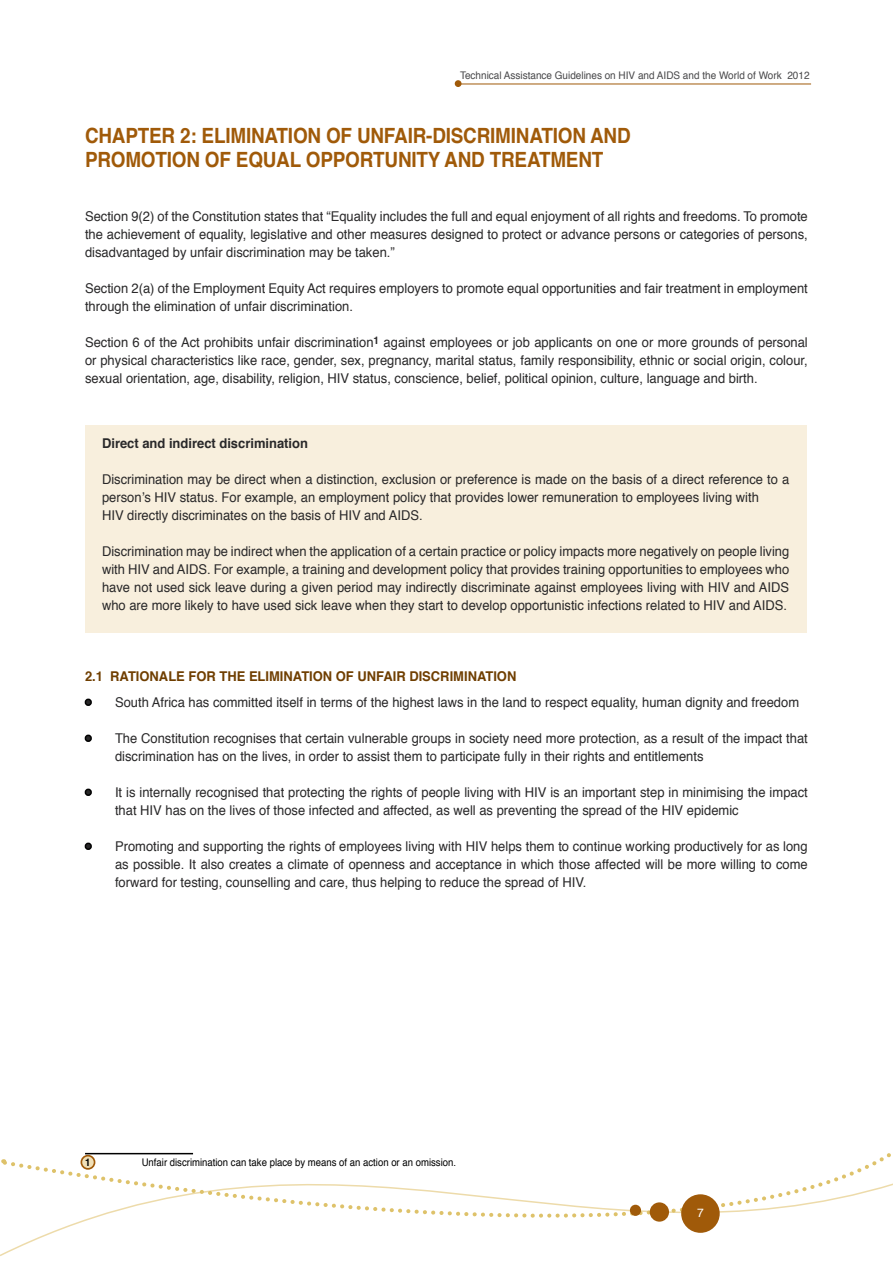
<style>
.page{position:relative;width:893px;height:1263px;background:#fff}
.page>*{position:absolute;margin:0;border:0;box-sizing:border-box;transform-origin:0 0}
.t1{font:700 21px/24px "Helvetica";letter-spacing:-.01em;color:#a05a09;scale:.9 1}
.t2{font:13.5px/18px "Helvetica";color:#292829;text-align:justify;scale:.96 1}
.t3{font:700 13.5px "Helvetica";color:#6f3e00;scale:.96 1}
.t4{font:700 13.5px "Helvetica";color:#292829;scale:.96 1}
.t5{font:12px "Helvetica";color:#fff}
.t6{font:10.5px "Helvetica";color:#48484a;scale:.95 1}
.t7{font:10.5px "Helvetica";color:#000;scale:.91 1}
.t8{font:700 10.5px "Helvetica";color:#000;scale:.91 1}
.s1{font-family:"Arial";font-weight:900}
</style>
<div class="page">
<svg style="left:4px;top:1152px;width:889px;height:103px"></svg>
<svg style="left:0;top:1159px;width:4px;height:97px"></svg>
<div style="left:681px;top:1194px;width:39px;height:39px;background:#a05a09;border-radius:50%"></div>
<div style="left:650px;top:1202px;width:19px;height:19px;background:#a05a09;border-radius:50%"></div>
<div style="left:630px;top:1205px;width:11px;height:11px;background:#a05a09;border-radius:50%"></div>
<hr style="left:460px;top:84px;width:351px;height:1px;background:#a05a09">
<div style="left:455px;top:80px;width:7px;height:7px;background:#a05a09;border-radius:50%"></div>
<div style="left:81px;top:1156px;width:14px;height:13px;background:#f0e0b8;border-radius:50%"></div>
<div style="left:81px;top:1155px;width:14px;height:15px;border:2px solid #a05a09;border-radius:50%"></div>
<div style="left:85px;top:425px;width:721px;height:207px;background:#f8efdd"></div>
<svg style="left:84px;top:698px;width:8px;height:8px"></svg>
<svg style="left:84px;top:734px;width:8px;height:8px"></svg>
<svg style="left:84px;top:788px;width:8px;height:8px"></svg>
<svg style="left:84px;top:842px;width:8px;height:8px"></svg>
<hr style="left:85px;top:1153px;width:108px;height:1px;background:#000">
<p class="t6" style="left:460px;top:67px;width:369px">Technical Assistance Guidelines on HIV and AIDS and the World of Work 2012</p>
<h1 class="t1" style="left:85px;top:124px;width:608px">CHAPTER 2: ELIMINATION OF UNFAIR-DISCRIMINATION AND<br>PROMOTION OF EQUAL OPPORTUNITY AND TREATMENT</h1>
<p class="t2" style="left:85px;top:208px;width:754px">Section 9(2) of the Constitution states that “Equality includes the full and equal enjoyment of all rights and freedoms. To promote the achievement of equality, legislative and other measures designed to protect or advance persons or categories of persons, disadvantaged by unfair discrimination may be taken.”</p>
<p class="t2" style="left:85px;top:280px;width:754px">Section 2(a) of the Employment Equity Act requires employers to promote equal opportunities and fair treatment in employment through the elimination of unfair discrimination.</p>
<p class="t2" style="left:85px;top:334px;width:754px">Section 6 of the Act prohibits unfair discrimination<sup>1</sup> against employees or job applicants on one or more grounds of personal or physical characteristics like race, gender, sex, pregnancy, marital status, family responsibility, ethnic or social origin, colour, sexual orientation, age, disability, religion, HIV status, conscience, belief, political opinion, culture, language and birth.</p>
<p class="t4" style="left:102px;top:433px;width:216px">Direct and indirect discrimination</p>
<p class="t2" style="left:102px;top:471px;width:717px;text-align:left">Discrimination may be direct when a distinction, exclusion or preference is made on the basis of a direct reference to a person’s HIV status. For example, an employment policy that provides lower remuneration to employees living with<br>HIV directly discriminates on the basis of HIV and AIDS.</p>
<p class="t2" style="left:102px;top:543px;width:717px">Discrimination may be indirect when the application of a certain practice or policy impacts more negatively on people living with HIV and AIDS. For example, a training and development policy that provides training opportunities to employees who have not used sick leave during a given period may indirectly discriminate against employees living with HIV and AIDS who are more likely to have used sick leave when they start to develop opportunistic infections related to HIV and AIDS.</p>
<p class="t3" style="left:85px;top:665px;width:451px">2.1 RATIONALE FOR THE ELIMINATION OF UNFAIR DISCRIMINATION</p>
<p class="t2" style="left:85px;top:694px;width:745px"><span class="s1">•</span> South Africa has committed itself in terms of the highest laws in the land to respect equality, human dignity and freedom</p>
<p class="t2" style="left:115px;top:730px;width:723px;text-indent:-30px"><span class="s1">•</span> The Constitution recognises that certain vulnerable groups in society need more protection, as a result of the impact that discrimination has on the lives, in order to assist them to participate fully in their rights and entitlements</p>
<p class="t2" style="left:115px;top:784px;width:723px;text-indent:-30px"><span class="s1">•</span> It is internally recognised that protecting the rights of people living with HIV is an important step in minimising the impact that HIV has on the lives of those infected and affected, as well as preventing the spread of the HIV epidemic</p>
<p class="t2" style="left:115px;top:838px;width:723px;text-indent:-30px"><span class="s1">•</span> Promoting and supporting the rights of employees living with HIV helps them to continue working productively for as long as possible. It also creates a climate of openness and acceptance in which those affected will be more willing to come forward for testing, counselling and care, thus helping to reduce the spread of HIV.</p>
<p class="t8" style="left:85px;top:1154px;width:7px">1</p>
<p class="t7" style="left:142px;top:1154px;width:347px">Unfair discrimination can take place by means of an action or an omission.</p>
<p class="t5" style="left:697px;top:1203px;width:8px">7</p>
</div>
